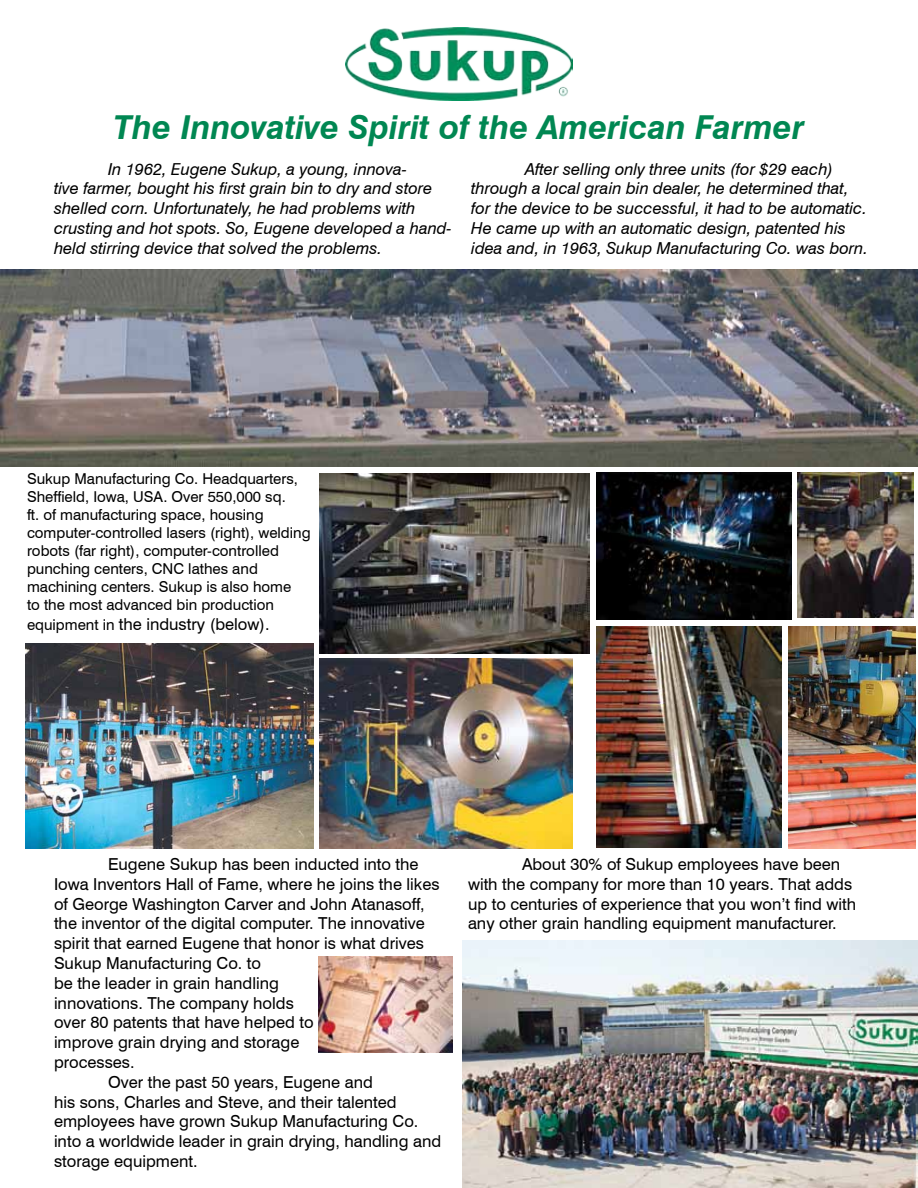
<style>
.page{position:relative;width:918px;height:1188px;background:#fff}
.page>*{position:absolute;margin:0;border:0;box-sizing:border-box;transform-origin:0 0}
.t1{font:italic 700 33px "Swiss 721 BT";color:#008752}
.t2{font:16.5px/19.8px "Swiss 721 BT";color:#000}
.t3{font:italic 16.5px/19.8px "Swiss 721 BT";color:#000}
.t4{font:15px/18px "Swiss 721 BT";color:#000}
.s1{font-size:15px}
</style>
<div class="page">
<img style="left:345px;top:27px;width:228px;height:73px">
<img style="left:320px;top:473px;width:270px;height:180px">
<img style="left:0;top:270px;width:918px;height:196px">
<img style="left:596px;top:472px;width:195px;height:147px">
<img style="left:26px;top:644px;width:287px;height:205px">
<img style="left:320px;top:659px;width:252px;height:190px">
<img style="left:596px;top:626px;width:186px;height:221px">
<img style="left:788px;top:626px;width:128px;height:223px">
<img style="left:797px;top:472px;width:117px;height:146px">
<img style="left:462px;top:941px;width:456px;height:247px">
<img style="left:318px;top:957px;width:134px;height:96px">
<h1 class="t1" style="left:114px;top:104px;width:692px">The Innovative Spirit of the American Farmer</h1>
<p class="t3" style="left:54px;top:158px;width:399px;text-indent:54px">In 1962, Eugene Sukup, a young, innova-<br>tive farmer, bought his first grain bin to dry and store shelled corn. Unfortunately, he had problems with crusting and hot spots. So, Eugene developed a hand&shy;held stirring device that solved the problems.</p>
<p class="t3" style="left:471px;top:158px;width:398px;text-indent:54px">After selling only three units (for $29 each) through a local grain bin dealer, he determined that, for the device to be successful, it had to be automatic.<br>He came up with an automatic design, patented his idea and, in 1963, Sukup Manufacturing Co. was born.</p>
<p class="t4" style="left:27px;top:470px;width:285px">Sukup Manufacturing Co. Headquarters, Sheffield, Iowa, USA. Over 550,000 sq.<br>ft. of manufacturing space, housing computer-controlled lasers (right), welding robots (far right), computer-controlled punching centers, CNC lathes and machining centers. Sukup is also home<br>to the most advanced bin production</p>
<p class="t2" style="left:27px;top:614px;width:244px"><span class="s1">equipment in</span> the industry (below).</p>
<p class="t2" style="left:108px;top:854px;width:312px">Eugene Sukup has been inducted into the</p>
<p class="t2" style="left:54px;top:873px;width:387px">Iowa Inventors Hall of Fame, where he joins the likes</p>
<p class="t2" style="left:54px;top:893px;width:372px">of George Washington Carver and John Atanasoff,</p>
<p class="t2" style="left:54px;top:913px;width:372px">the inventor of the digital computer. The innovative</p>
<p class="t2" style="left:54px;top:933px;width:372px">spirit that earned Eugene that honor is what drives</p>
<p class="t2" style="left:54px;top:953px;width:209px">Sukup Manufacturing Co. to</p>
<p class="t2" style="left:54px;top:972px;width:226px">be the leader in grain handling</p>
<p class="t2" style="left:54px;top:992px;width:241px">innovations. The company holds</p>
<p class="t2" style="left:54px;top:1012px;width:261px">over 80 patents that have helped to</p>
<p class="t2" style="left:54px;top:1032px;width:247px">improve grain drying and storage</p>
<p class="t2" style="left:54px;top:1052px;width:82px">processes.</p>
<p class="t2" style="left:108px;top:1071px;width:266px">Over the past 50 years, Eugene and</p>
<p class="t2" style="left:54px;top:1091px;width:344px">his sons, Charles and Steve, and their talented</p>
<p class="t2" style="left:54px;top:1111px;width:366px">employees have grown Sukup Manufacturing Co.</p>
<p class="t2" style="left:54px;top:1131px;width:389px">into a worldwide leader in grain drying, handling and</p>
<p class="t2" style="left:54px;top:1151px;width:145px">storage equipment.</p>
<p class="t2" style="left:468px;top:854px;width:390px;text-indent:54px">About 30% of Sukup employees have been with the company for more than 10 years. That adds up to centuries of experience that you won’t find with any other grain handling equipment manufacturer.</p>
</div>
